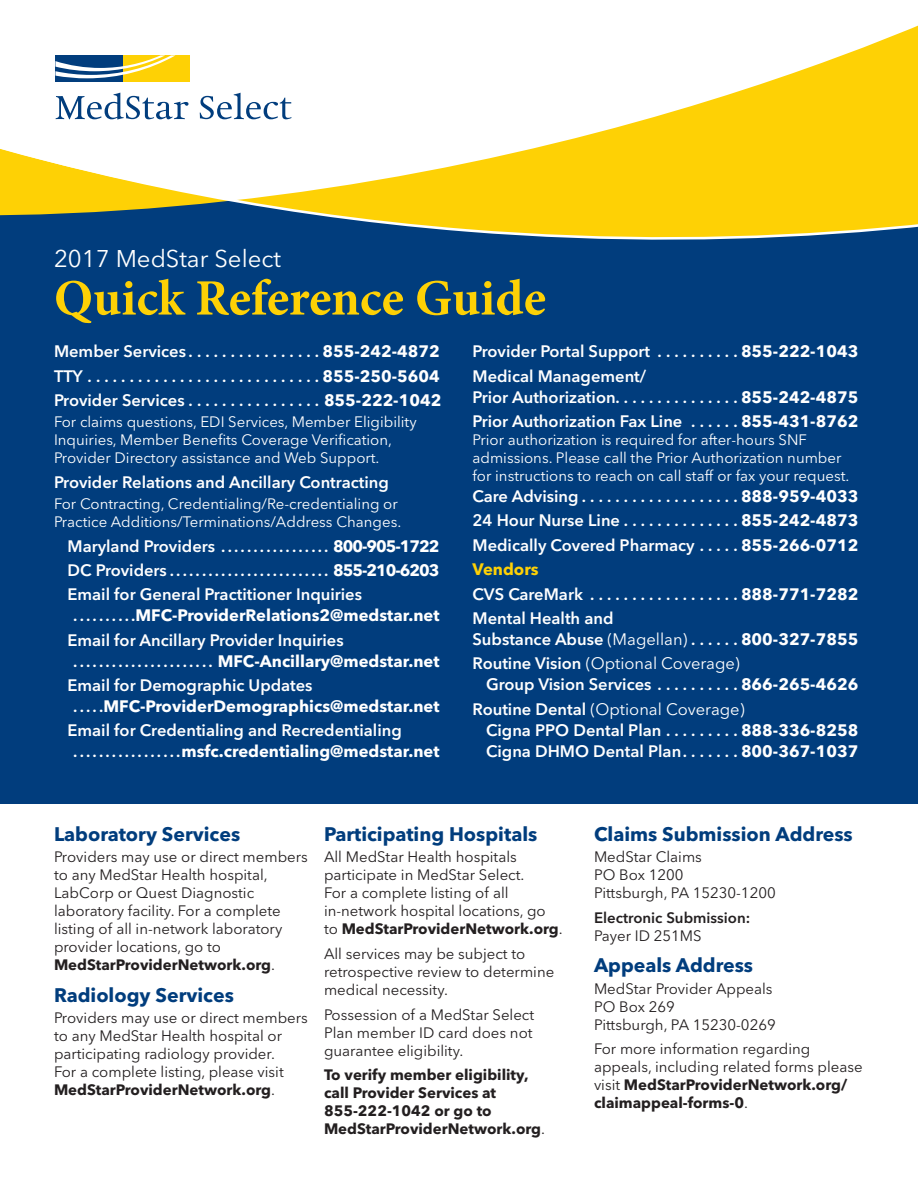
<style>
.page{position:relative;width:918px;height:1188px;background:#fff}
.page>*{position:absolute;margin:0;border:0;box-sizing:border-box;transform-origin:0 0}
.Main_Headline{font:700 51px "Minion Pro";color:#fed105}
.Main_Headline2{font:24px "Avenir Next LT Pro";color:#fff}
.t1{font:700 19.5px "Avenir Next LT Pro";color:#013d7d}
.Phone_Numbers{font:600 16.5px/21px "Avenir Next LT Pro";color:#fff}
.Phone_Numbers-2{font:700 16.5px/21px "Avenir Next LT Pro";color:#fff}
.Phone_Numbers-3{font:700 16.5px "Avenir Next LT Pro";color:#fed105}
.t2{font:15px/18px "Avenir Next LT Pro";color:#231f20}
.Phone_Numbers-4{font:15px/18px "Avenir Next LT Pro";color:#fff}
.t3{font:700 15px/18px "Avenir Next LT Pro";color:#231f20}
.t4{font:600 15px/18px "Avenir Next LT Pro";color:#231f20}
.s1{font-weight:700}
.s2{font-weight:600}
.s3{font-weight:400}
</style>
<div class="page">
<div style="left:0;top:201px;width:918px;height:603px;background:#013d7d"></div>
<svg style="left:119px;top:25px;width:799px;height:81px"></svg>
<svg style="left:0;top:106px;width:918px;height:134px"></svg>
<svg style="left:56px;top:93px;width:132px;height:27px"></svg>
<svg style="left:200px;top:93px;width:92px;height:26px"></svg>
<div style="left:54px;top:54px;width:137px;height:30px;background:#fff"></div>
<div style="left:123px;top:55px;width:67px;height:27px;background:#fed105"></div>
<div style="left:55px;top:55px;width:68px;height:27px;background:#013d7d"></div>
<svg style="left:55px;top:55px;width:121px;height:23px"></svg>
<p class="Main_Headline2" style="left:54px;top:244px;width:229px">2017 MedStar Select</p>
<p class="Main_Headline" style="left:54px;top:262px;width:494px">Quick Reference Guide</p>
<p class="Phone_Numbers" style="left:54px;top:341px;width:387px">Member Services . . . . . . . . . . . . . . . <span class="s1">855-242-4872</span></p>
<p class="Phone_Numbers" style="left:54px;top:365px;width:387px">TTY . . . . . . . . . . . . . . . . . . . . . . . . . . . <span class="s1">855-250-5604</span></p>
<p class="Phone_Numbers" style="left:54px;top:390px;width:389px">Provider Services . . . . . . . . . . . . . . . <span class="s1">855-222-1042</span></p>
<p class="Phone_Numbers-4" style="left:54px;top:413px;width:364px">For claims questions, EDI Services, Member Eligibility<br>Inquiries, Member Benefits Coverage Verification,<br>Provider Directory assistance and Web Support.</p>
<p class="Phone_Numbers" style="left:54px;top:471px;width:336px">Provider Relations and Ancillary Contracting</p>
<p class="Phone_Numbers-4" style="left:54px;top:495px;width:349px">For Contracting, Credentialing/Re-credentialing or<br>Practice Additions/Terminations/Address Changes.</p>
<p class="Phone_Numbers" style="left:68px;top:535px;width:374px">Maryland Providers . . . . . . . . . . . . . . . . . <span class="s1">800-905-1722</span></p>
<p class="Phone_Numbers" style="left:68px;top:560px;width:374px">DC Providers . . . . . . . . . . . . . . . . . . . . . . . . . <span class="s1">855-210-6203</span></p>
<p class="Phone_Numbers" style="left:73px;top:584px;width:368px;text-indent:-6px">Email for General Practitioner Inquiries<br>. . . . . . . . . <span class="s1">MFC-ProviderRelations2@medstar.net</span></p>
<p class="Phone_Numbers" style="left:73px;top:629px;width:368px;text-indent:-6px">Email for Ancillary Provider Inquiries<br>. . . . . . . . . . . . . . . . . . . . . . <span class="s1">MFC-Ancillary@medstar.net</span></p>
<p class="Phone_Numbers-2" style="left:73px;top:675px;width:368px;text-indent:-6px"><span class="s2">Email for Demographic Updates<br>. . . .</span> MFC-ProviderDemographics@medstar.net</p>
<p class="Phone_Numbers" style="left:73px;top:720px;width:368px;text-indent:-6px">Email for Credentialing and Recredentialing<br>. . . . . . . . . . . . . . . . <span class="s1">msfc.credentialing@medstar.net</span></p>
<p class="Phone_Numbers" style="left:472px;top:341px;width:387px">Provider Portal Support . . . . . . . . . <span class="s1">855-222-1043</span></p>
<p class="Phone_Numbers" style="left:472px;top:365px;width:387px">Medical Management/<br>Prior Authorization. . . . . . . . . . . . . . . <span class="s1">855-242-4875</span></p>
<p class="Phone_Numbers" style="left:472px;top:411px;width:387px">Prior Authorization Fax Line . . . . . <span class="s1">855-431-8762</span></p>
<p class="Phone_Numbers-4" style="left:472px;top:431px;width:378px">Prior authorization is required for after-hours SNF admissions. Please call the Prior Authorization number for instructions to reach on call staff or fax your request.</p>
<p class="Phone_Numbers" style="left:472px;top:486px;width:387px">Care Advising . . . . . . . . . . . . . . . . . . <span class="s1">888-959-4033</span></p>
<p class="Phone_Numbers" style="left:472px;top:510px;width:387px">24 Hour Nurse Line . . . . . . . . . . . . . <span class="s1">855-242-4873</span></p>
<p class="Phone_Numbers" style="left:472px;top:534px;width:387px">Medically Covered Pharmacy . . . . <span class="s1">855-266-0712</span></p>
<p class="Phone_Numbers-3" style="left:472px;top:559px;width:68px">Vendors</p>
<p class="Phone_Numbers" style="left:472px;top:583px;width:387px">CVS CareMark . . . . . . . . . . . . . . . . . <span class="s1">888-771-7282</span></p>
<p class="Phone_Numbers" style="left:472px;top:608px;width:387px">Mental Health and<br>Substance Abuse <span class="s3">(Magellan)</span> . . . . . <span class="s1">800-327-7855</span></p>
<p class="Phone_Numbers" style="left:486px;top:653px;width:374px;text-indent:-14px">Routine Vision <span class="s3">(Optional Coverage)<br></span>Group Vision Services . . . . . . . . . <span class="s1">866-265-4626</span></p>
<p class="Phone_Numbers" style="left:486px;top:698px;width:374px;text-indent:-14px">Routine Dental <span class="s3">(Optional Coverage)<br></span>Cigna PPO Dental Plan . . . . . . . . <span class="s1">888-336-8258<br></span>Cigna DHMO Dental Plan . . . . . . <span class="s1">800-367-1037</span></p>
<p class="t1" style="left:54px;top:822px;width:188px">Laboratory Services</p>
<p class="t2" style="left:54px;top:848px;width:255px">Providers may use or direct members to any MedStar Health hospital,<br>LabCorp or Quest Diagnostic laboratory facility. For a complete listing of all in-network laboratory provider locations, go to<br><span class="s1">MedStarProviderNetwork.org</span>.</p>
<p class="t1" style="left:54px;top:983px;width:181px">Radiology Services</p>
<p class="t2" style="left:54px;top:1009px;width:255px">Providers may use or direct members to any MedStar Health hospital or participating radiology provider.<br>For a complete listing, please visit <span class="s1">MedStarProviderNetwork.org</span>.</p>
<p class="t1" style="left:324px;top:822px;width:215px">Participating Hospitals</p>
<p class="t2" style="left:324px;top:848px;width:240px">All MedStar Health hospitals participate in MedStar Select.<br>For a complete listing of all in-network hospital locations, go to <span class="s1">MedStarProviderNetwork.org</span>.</p>
<p class="t2" style="left:324px;top:945px;width:232px">All services may be subject to retrospective review to determine medical necessity.</p>
<p class="t2" style="left:324px;top:1005px;width:212px;text-align:justify">Possession of a MedStar Select Plan member ID card does not guarantee eligibility.</p>
<p class="t3" style="left:324px;top:1066px;width:222px">To verify member eligibility, call Provider Services at<br>855-222-1042 or go to<br>MedStarProviderNetwork.org<span class="s3">.</span></p>
<p class="t1" style="left:594px;top:822px;width:260px">Claims Submission Address</p>
<p class="t2" style="left:594px;top:848px;width:109px">MedStar Claims</p>
<p class="t2" style="left:594px;top:866px;width:91px">PO Box 1200</p>
<p class="t2" style="left:594px;top:884px;width:183px">Pittsburgh, PA 15230-1200</p>
<p class="t4" style="left:594px;top:908px;width:158px">Electronic Submission:<br><span class="s3">Payer ID 251MS</span></p>
<p class="t1" style="left:594px;top:953px;width:161px">Appeals Address</p>
<p class="t2" style="left:594px;top:979px;width:183px">MedStar Provider Appeals<br>PO Box 269<br>Pittsburgh, PA 15230-0269</p>
<p class="t2" style="left:594px;top:1040px;width:270px">For more information regarding appeals, including related forms please visit <span class="s1">MedStarProviderNetwork.org/ claimappeal-forms-0</span>.</p>
</div>
